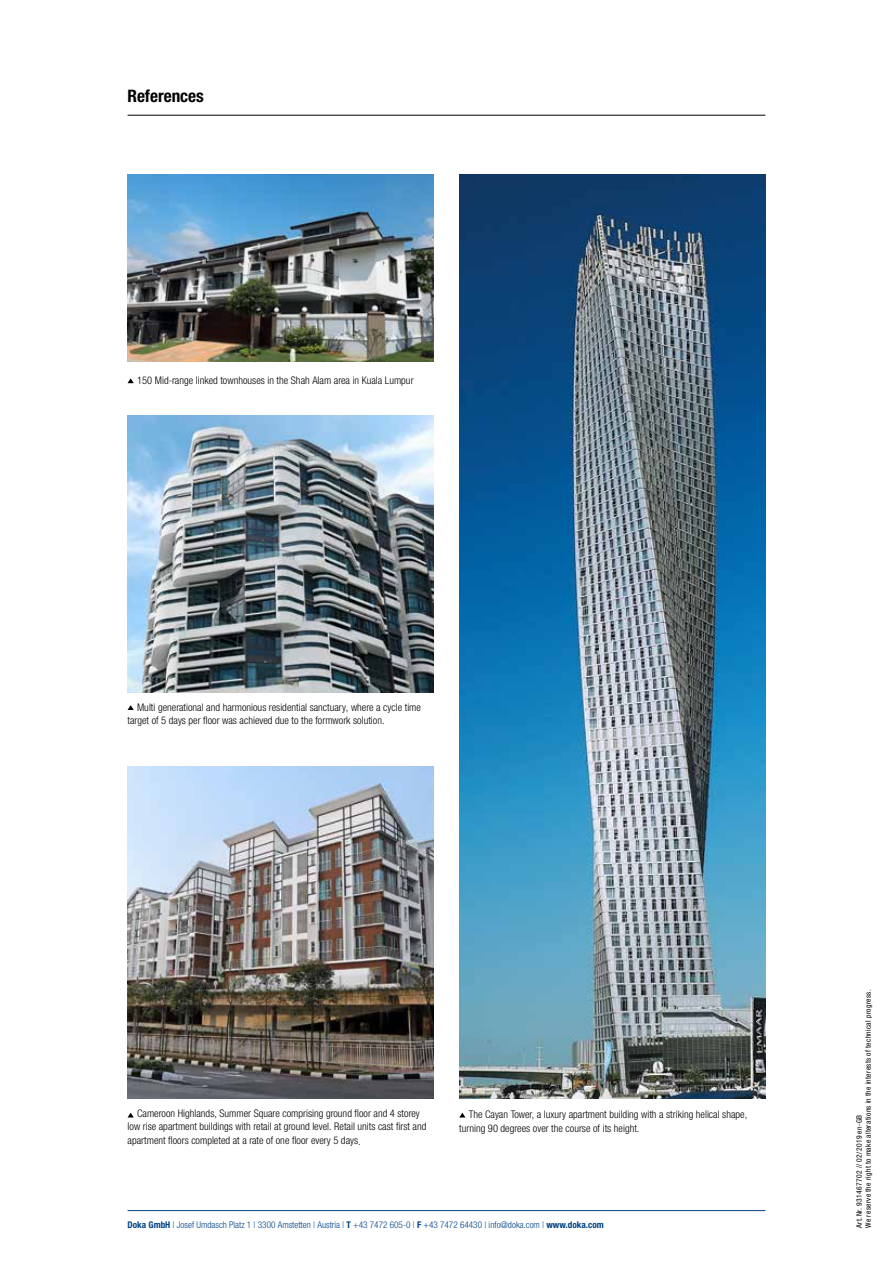
<style>
.page{position:relative;width:893px;height:1263px;background:#fff}
.page>*{position:absolute;margin:0;border:0;box-sizing:border-box;transform-origin:0 0}
.t1{font:700 condensed 17.25px "Helvetica Neue LTW1 G";letter-spacing:-.005em;color:#000}
.t2{font:300 condensed 10.5px/13.5px "Helvetica Neue LTW1 G";color:#000}
.t3{font:300 condensed 9.3px "Helvetica Neue LTW1 G";color:#004287}
.t4{font:condensed 7.5px/9px "Helvetica Neue LTW1 G";letter-spacing:.045em;color:#000}
.s1{font-weight:700}
</style>
<div class="page">
<hr style="left:128px;top:115px;width:637px;height:1px;background:#000">
<img style="left:459px;top:174px;width:306px;height:924px">
<img style="left:128px;top:174px;width:306px;height:187px">
<img style="left:128px;top:416px;width:306px;height:277px">
<img style="left:128px;top:766px;width:306px;height:332px">
<svg style="left:128px;top:378px;width:6px;height:5px"></svg>
<svg style="left:128px;top:705px;width:6px;height:5px"></svg>
<svg style="left:459px;top:1113px;width:6px;height:4px"></svg>
<svg style="left:128px;top:1113px;width:6px;height:4px"></svg>
<hr style="left:128px;top:1210px;width:637px;height:1px;background:#004287">
<h1 class="t1" style="left:128px;top:86px;width:78px">References</h1>
<p class="t2" style="left:137px;top:374px;width:278px">150 Mid-range linked townhouses in the Shah Alam area in Kuala Lumpur</p>
<p class="t2" style="left:128px;top:700px;width:295px;text-indent:10px">Multi generational and harmonious residential sanctuary, where a cycle time target of 5 days per floor was achieved due to the formwork solution.</p>
<p class="t2" style="left:128px;top:1106px;width:300px;text-indent:10px">Cameroon Highlands, Summer Square comprising ground floor and 4 storey low rise apartment buildings with retail at ground level. Retail units cast first and apartment floors completed at a rate of one floor every 5 days.</p>
<p class="t2" style="left:459px;top:1108px;width:289px;text-indent:10px">The Cayan Tower, a luxury apartment building with a striking helical shape, turning 90 degrees over the course of its height.</p>
<p class="t3" style="left:128px;top:1219px;width:478px"><span class="s1">Doka GmbH</span> | Josef Umdasch Platz 1 | 3300 Amstetten | Austria | <span class="s1">T</span> +43 7472 605-0 | <span class="s1">F</span> +43 7472 64430 | info@doka.com | <span class="s1">www.doka.com</span></p>
<p class="t4" style="left:855px;top:1228px;width:240px;rotate:-90deg">Art.Nr. 931467702 // 02/2019 en-GB<br>We reserve the right to make alterations in the interests of technical progress.</p>
</div>
